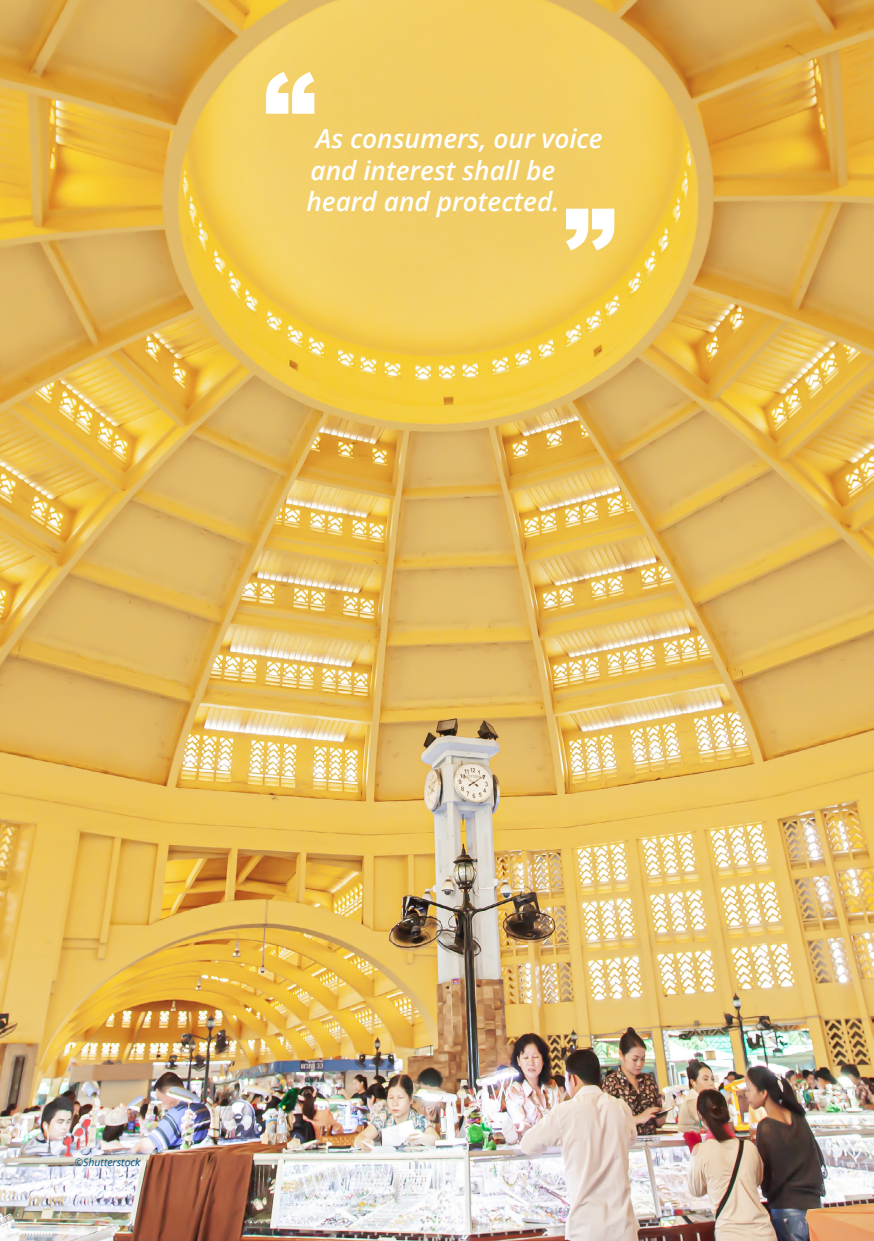
<style>
.page{position:relative;width:874px;height:1241px;background:#fff}
.page>*{position:absolute;margin:0;border:0;box-sizing:border-box;transform-origin:0 0}
.t1{font:900 105px "Arial";color:#fff}
.t2{font:italic 600 26.25px/31.5px "Open Sans";color:#fff}
.t3{font:italic 10.5px "Open Sans";color:#004f83}
</style>
<div class="page">
<img style="left:0;top:0;width:873px;height:1240px">
<h1 class="t1" style="left:263px;top:35px;width:54px">“</h1>
<p class="t2" style="left:306px;top:122px;width:297px;text-indent:9px">As consumers, our voice and interest shall be heard and protected.</p>
<h1 class="t1" style="left:563px;top:171px;width:54px">”</h1>
<p class="t3" style="left:74px;top:1154px;width:67px">©Shutterstock</p>
</div>
